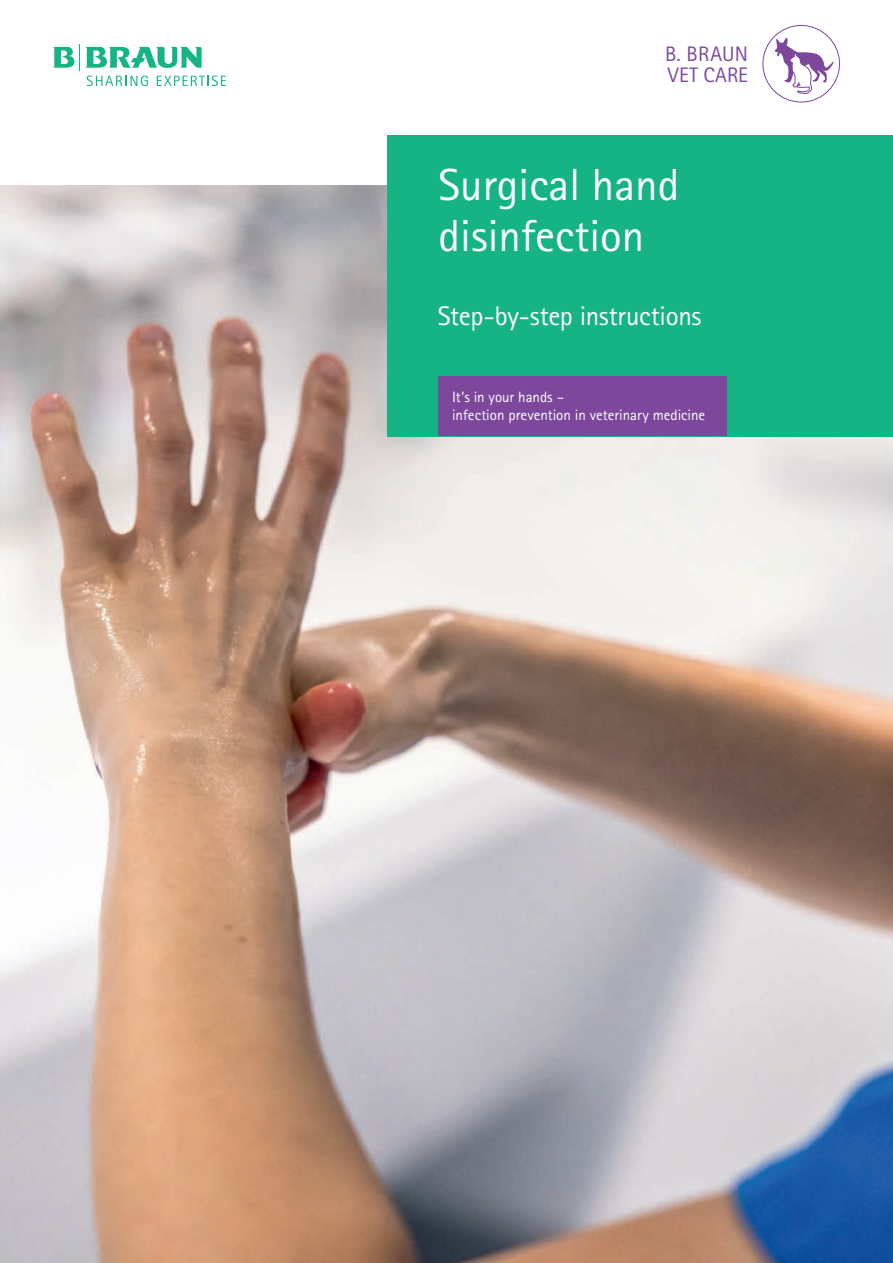
<style>
.page{position:relative;width:893px;height:1263px;background:#fff}
.page>*{position:absolute;margin:0;border:0;box-sizing:border-box;transform-origin:0 0}
.t1{font:45px/51px "Rotis Sans Serif Pro";color:#fff}
.t2{font:27px "Rotis Sans Serif Pro";letter-spacing:-.01em;color:#fff}
.t3{font:21px/21px "Rotis Sans Serif Pro";letter-spacing:.01em;color:#7d489c}
.t4{font:15px/18px "Rotis Sans Serif Pro";color:#fff}
</style>
<div class="page">
<img style="left:0;top:186px;width:893px;height:1077px">
<div style="left:763px;top:25px;width:77px;height:77px;border:1px solid #7d489c;border-radius:50%"></div>
<svg style="left:775px;top:38px;width:59px;height:56px"></svg>
<div style="left:388px;top:135px;width:505px;height:301px;background:#16b484"></div>
<svg style="left:87px;top:76px;width:61px;height:10px"></svg>
<svg style="left:157px;top:76px;width:69px;height:10px"></svg>
<svg style="left:53px;top:44px;width:149px;height:26px"></svg>
<div style="left:438px;top:377px;width:289px;height:59px;background:#7d489c"></div>
<h3 class="t3" style="left:665px;top:43px;width:84px">B. BRAUN<br>VET CARE</h3>
<h1 class="t1" style="left:438px;top:160px;width:242px">Surgical hand disinfection</h1>
<h2 class="t2" style="left:438px;top:300px;width:265px">Step-by-step instructions</h2>
<p class="t4" style="left:452px;top:388px;width:255px">It’s in your hands –<br>infection prevention in veterinary medicine</p>
</div>
